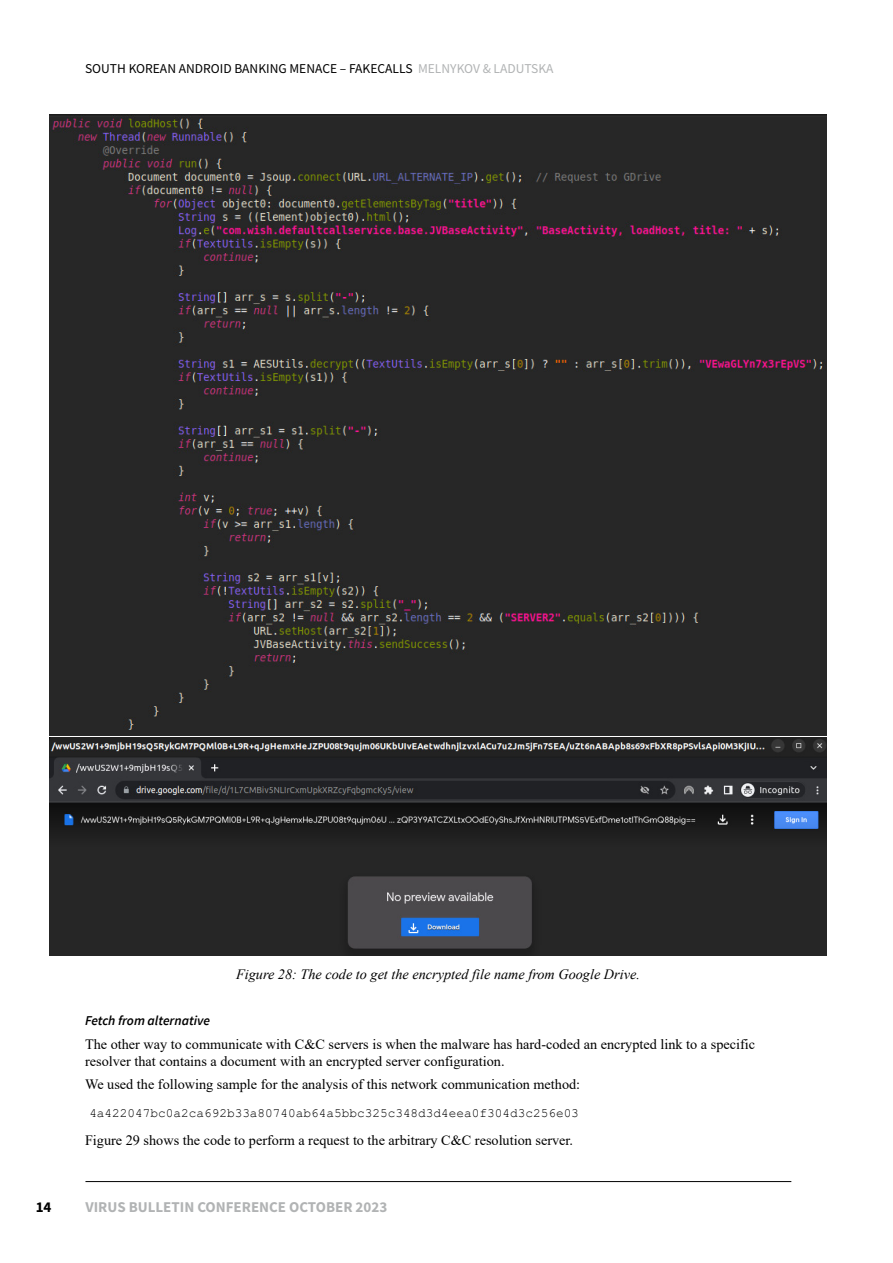
<style>
.page{position:relative;width:893px;height:1263px;background:#fff}
.page>*{position:absolute;margin:0;border:0;box-sizing:border-box;transform-origin:0 0}
.t1{font:700 15px "Source Sans Pro";color:#b1b3b4}
.t2{font:700 15px "Source Sans Pro";color:#000}
.t3{font:14.25px/17.1px "Times New Roman";color:#000}
.t4{font:italic 14.25px "Times New Roman";color:#000}
.t5{font:13.5px "Source Sans Pro";color:#000}
.t6{font:italic 600 13.5px "Source Sans Pro";color:#000}
.t7{font:12.75px "Courier New";color:#000}
.s1{color:#b1b3b4}
</style>
<div class="page">
<hr style="left:85px;top:1181px;width:706px;height:1px;background:#000">
<div style="left:50px;top:115px;width:776px;height:620px;background:#272727"></div>
<img style="left:50px;top:738px;width:776px;height:217px">
<p class="t5" style="left:85px;top:60px;width:470px">SOUTH KOREAN ANDROID BANKING MENACE – FAKECALLS <span class="s1">MELNYKOV &amp; LADUTSKA</span></p>
<p class="t4" style="left:236px;top:964px;width:405px">Figure 28: The code to get the encrypted file name from Google Drive.</p>
<p class="t6" style="left:85px;top:1012px;width:127px">Fetch from alternative</p>
<p class="t3" style="left:85px;top:1035px;width:672px">The other way to communicate with C&amp;C servers is when the malware has hard-coded an encrypted link to a specific resolver that contains a document with an encrypted server configuration.</p>
<p class="t3" style="left:85px;top:1075px;width:497px">We used the following sample for the analysis of this network communication method:</p>
<p class="t7" style="left:89px;top:1105px;width:491px">4a422047bc0a2ca692b33a80740ab64a5bbc325c348d3d4eea0f304d3c256e03</p>
<p class="t3" style="left:85px;top:1131px;width:489px">Figure 29 shows the code to perform a request to the arbitrary C&amp;C resolution server.</p>
<p class="t2" style="left:36px;top:1196px;width:17px">14</p>
<p class="t1" style="left:85px;top:1196px;width:303px">VIRUS BULLETIN CONFERENCE OCTOBER 2023</p>
</div>
